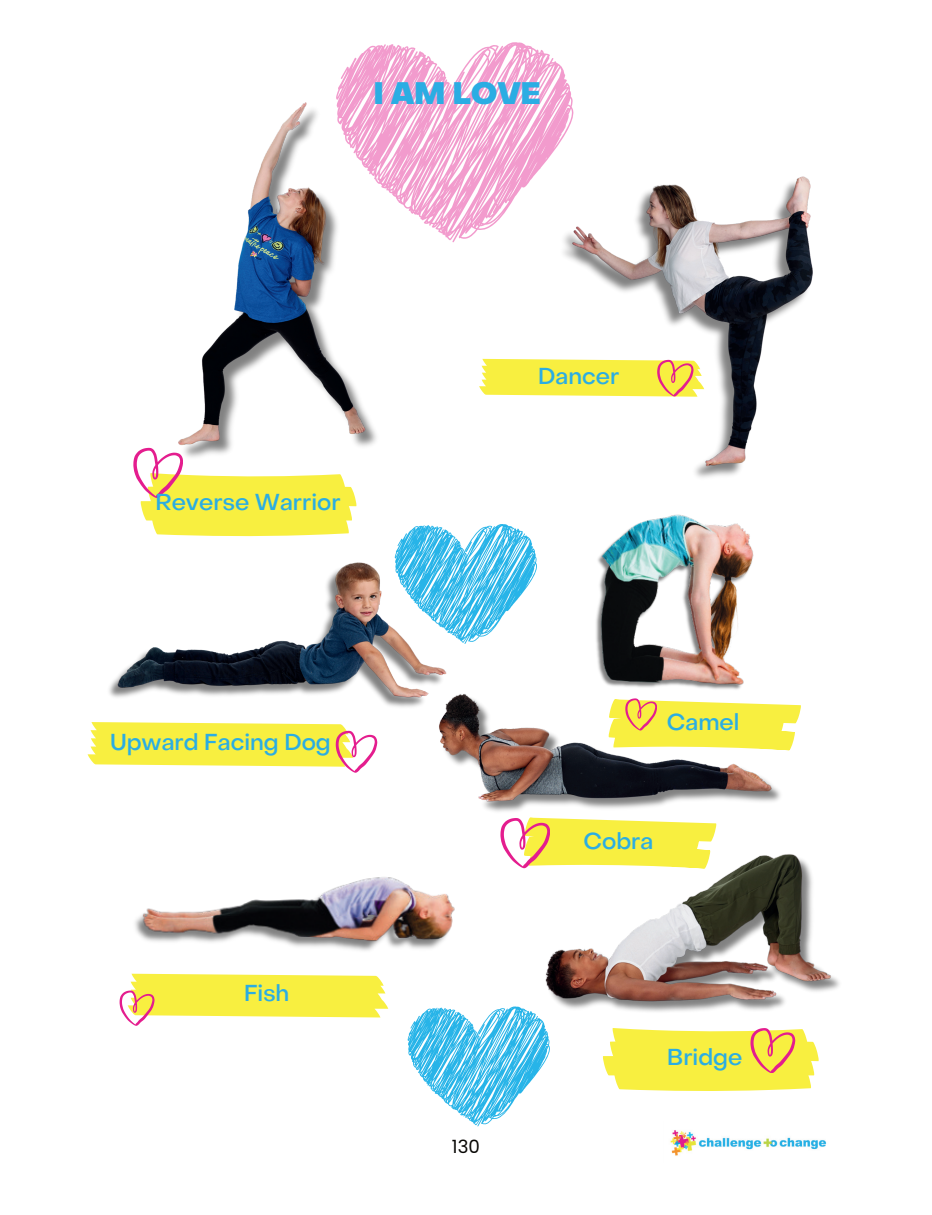
<style>
.page{position:relative;width:932px;height:1215px;background:#fff}
.page>*{position:absolute;margin:0;border:0;box-sizing:border-box;transform-origin:0 0}
.t1{font:800 30.45px "Object Sans";color:#2bade3}
.t2{font:500 22.8px "Object Sans";color:#2bade3}
.t3{font:18.3px "Poppins";color:#080704}
</style>
<div class="page">
<img style="left:119px;top:877px;width:336px;height:125px">
<img style="left:445px;top:694px;width:345px;height:118px">
<img style="left:563px;top:176px;width:250px;height:302px">
<img style="left:147px;top:102px;width:307px;height:346px">
<img style="left:565px;top:514px;width:220px;height:199px">
<img style="left:505px;top:809px;width:335px;height:253px">
<svg style="left:336px;top:42px;width:238px;height:200px"></svg>
<svg style="left:461px;top:524px;width:76px;height:120px"></svg>
<svg style="left:407px;top:1006px;width:143px;height:120px"></svg>
<svg style="left:133px;top:448px;width:219px;height:40px"></svg>
<svg style="left:479px;top:359px;width:225px;height:38px;background:#f7e955"></svg>
<svg style="left:88px;top:750px;width:288px;height:23px"></svg>
<svg style="left:607px;top:698px;width:194px;height:52px"></svg>
<svg style="left:120px;top:974px;width:268px;height:52px"></svg>
<svg style="left:602px;top:1028px;width:216px;height:63px;background:#f8ea58"></svg>
<img style="left:90px;top:488px;width:371px;height:262px">
<svg style="left:500px;top:818px;width:217px;height:50px"></svg>
<img style="left:670px;top:1130px;width:156px;height:26px">
<h1 class="t1" style="left:373px;top:66px;width:168px">I AM LOVE</h1>
<p class="t2" style="left:155px;top:483px;width:187px">Reverse Warrior</p>
<p class="t2" style="left:110px;top:722px;width:222px">Upward Facing Dog</p>
<p class="t2" style="left:244px;top:974px;width:47px">Fish</p>
<p class="t2" style="left:538px;top:356px;width:83px">Dancer</p>
<p class="t3" style="left:452px;top:1136px;width:30px">130</p>
<p class="t2" style="left:666px;top:703px;width:74px">Camel</p>
<p class="t2" style="left:583px;top:821px;width:71px">Cobra</p>
<p class="t2" style="left:667px;top:1037px;width:77px">Bridge</p>
</div>
